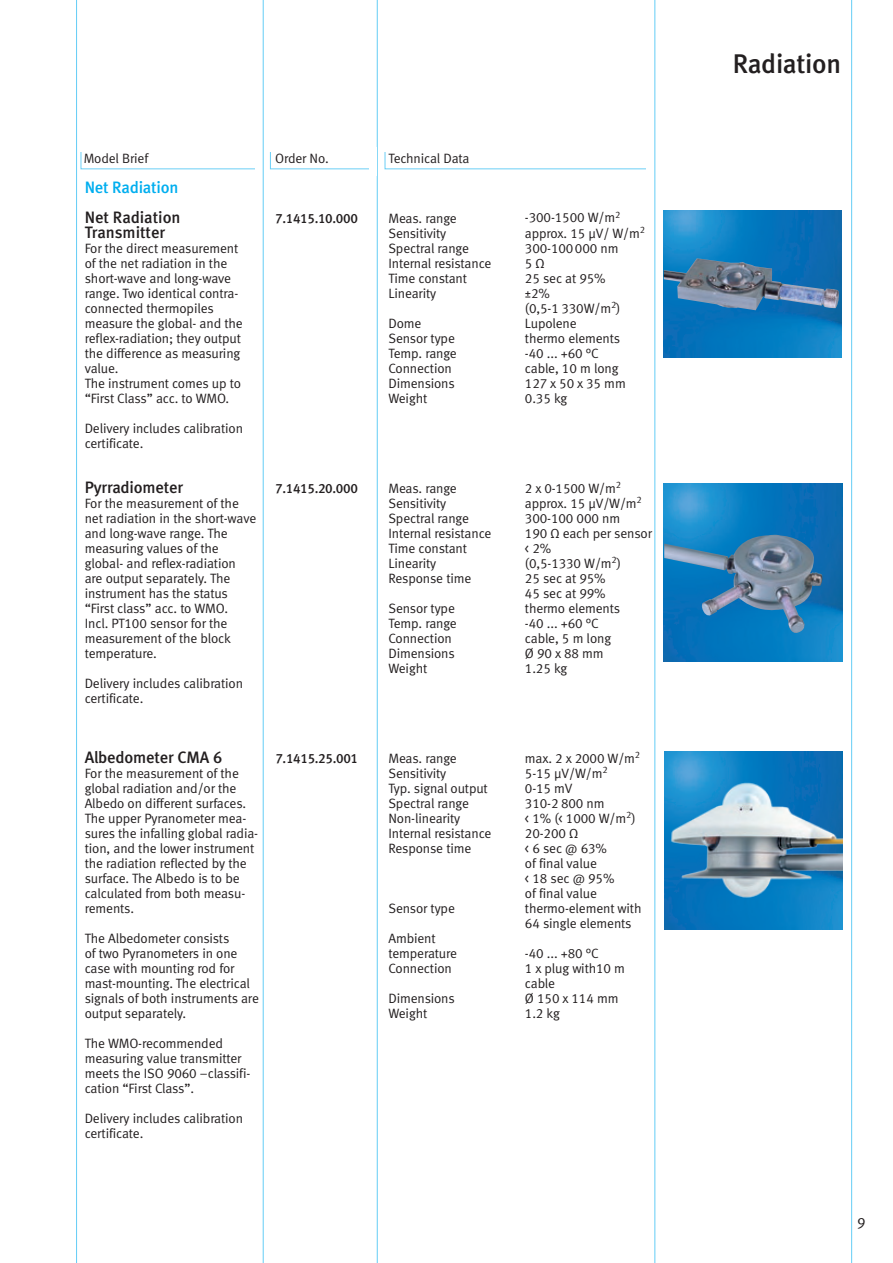
<style>
.page{position:relative;width:893px;height:1263px;background:#fff}
.page>*{position:absolute;margin:0;border:0;box-sizing:border-box;transform-origin:0 0}
.t1{font:27px "Meta Medium LF";letter-spacing:-.01em;color:#231f20}
.t2{font:16.5px/15px "Meta Medium LF";letter-spacing:-.01em;color:#231f20}
.t3{font:16.5px "Meta Medium LF";letter-spacing:-.01em;color:#00aeef}
.t4{font:15px "Meta Normal LF";color:#231f20}
.t5{font:13.5px/15px "Meta Normal LF";letter-spacing:-.01em;color:#231f20}
.t6{font:13.5px "Meta Medium LF";letter-spacing:-.025em;color:#231f20}
.s1{font-family:"Meta Normal Expert"}
</style>
<div class="page">
<div style="left:81px;top:149px;width:181px;height:20px;border:1px solid #6bcff6"></div>
<div style="left:79px;top:146px;width:185px;height:5px;background:#fff"></div>
<div style="left:256px;top:149px;width:11px;height:28px;background:#fff"></div>
<div style="left:270px;top:149px;width:102px;height:20px;border:1px solid #6bcff6"></div>
<div style="left:268px;top:146px;width:186px;height:5px;background:#fff"></div>
<hr style="left:76px;top:0;width:1px;height:1263px;background:#6bcff6">
<hr style="left:263px;top:0;width:1px;height:1263px;background:#6bcff6">
<hr style="left:654px;top:0;width:1px;height:1263px;background:#6bcff6">
<hr style="left:851px;top:0;width:1px;height:1263px;background:#6bcff6">
<hr style="left:377px;top:0;width:1px;height:1263px;background:#6bcff6">
<div style="left:369px;top:148px;width:7px;height:28px;background:#fff"></div>
<div style="left:385px;top:149px;width:265px;height:20px;border:1px solid #6bcff6"></div>
<div style="left:383px;top:146px;width:266px;height:5px;background:#fff"></div>
<div style="left:647px;top:145px;width:6px;height:28px;background:#fff"></div>
<img style="left:663px;top:210px;width:179px;height:147px">
<img style="left:664px;top:258px;width:176px;height:52px">
<img style="left:664px;top:483px;width:179px;height:179px">
<img style="left:664px;top:535px;width:160px;height:100px">
<img style="left:664px;top:751px;width:179px;height:179px">
<img style="left:667px;top:779px;width:176px;height:120px">
<p class="t5" style="left:84px;top:150px;width:66px">Model Brief</p>
<p class="t5" style="left:275px;top:150px;width:55px">Order No.</p>
<p class="t5" style="left:388px;top:150px;width:83px">Technical Data</p>
<p class="t3" style="left:85px;top:177px;width:95px">Net Radiation</p>
<p class="t2" style="left:85px;top:209px;width:97px">Net Radiation<br>Transmitter</p>
<p class="t5" style="left:85px;top:240px;width:159px">For the direct measurement of the net radiation in the short-wave and long-wave range. Two identical contra&shy;connected thermopiles measure the global- and the reflex-radiation; they output the difference as measuring value.<br>The instrument comes up to “First Class” acc. to WMO.</p>
<p class="t5" style="left:85px;top:420px;width:160px">Delivery includes calibration certificate.</p>
<p class="t2" style="left:85px;top:479px;width:100px">Pyrradiometer</p>
<p class="t5" style="left:85px;top:495px;width:173px">For the measurement of the net radiation in the short-wave and long-wave range. The measuring values of the global- and reflex-radiation are output separately. The instrument has the status “First class” acc. to WMO.<br>Incl. PT100 sensor for the measurement of the block temperature.</p>
<p class="t5" style="left:85px;top:675px;width:160px">Delivery includes calibration certificate.</p>
<p class="t5" style="left:388px;top:210px;width:104px">Meas. range<br>Sensitivity<br>Spectral range<br>Internal resistance<br>Time constant<br>Linearity</p>
<p class="t5" style="left:388px;top:315px;width:70px">Dome<br>Sensor type<br>Temp. range<br>Connection<br>Dimensions<br>Weight</p>
<p class="t6" style="left:275px;top:210px;width:84px">7.1415.10.000</p>
<p class="t5" style="left:388px;top:480px;width:104px">Meas. range<br>Sensitivity<br>Spectral range<br>Internal resistance<br>Time constant<br>Linearity<br>Response time</p>
<p class="t5" style="left:388px;top:600px;width:70px">Sensor type<br>Temp. range<br>Connection<br>Dimensions<br>Weight</p>
<p class="t6" style="left:275px;top:480px;width:84px">7.1415.20.000</p>
<p class="t2" style="left:85px;top:749px;width:139px">Albedometer CMA 6</p>
<p class="t5" style="left:85px;top:765px;width:175px">For the measurement of the global radiation and/or the<br>Albedo on different surfaces.<br>The upper Pyranometer mea&shy;sures the infalling global radia&shy;tion, and the lower instrument the radiation reflected by the surface. The Albedo is to be calculated from both measu&shy;rements.</p>
<p class="t5" style="left:85px;top:930px;width:176px">The Albedometer consists<br>of two Pyranometers in one case with mounting rod for mast-mounting. The electrical signals of both instruments are output separately.</p>
<p class="t5" style="left:85px;top:1035px;width:167px">The WMO-recommended measuring value transmitter meets the ISO 9060 –classifi&shy;cation “First Class”.</p>
<p class="t5" style="left:85px;top:1110px;width:160px">Delivery includes calibration certificate.</p>
<p class="t6" style="left:275px;top:750px;width:84px">7.1415.25.001</p>
<p class="t5" style="left:388px;top:750px;width:104px">Meas. range<br>Sensitivity<br>Typ. signal output<br>Spectral range<br>Non-linearity<br>Internal resistance<br>Response time</p>
<p class="t5" style="left:388px;top:900px;width:68px">Sensor type</p>
<p class="t5" style="left:388px;top:930px;width:70px">Ambient temperature<br>Connection</p>
<p class="t5" style="left:388px;top:990px;width:68px">Dimensions<br>Weight</p>
<p class="t5" style="left:525px;top:210px;width:122px">-300-1500 W/m<sup>2 </sup>approx. 15 µV/ W/m<sup>2<br></sup>300-100000 nm<br>5 <span class="s1">T<br></span>25 sec at 95%<br>±2%<br>(0,5-1 330W/m<sup>2</sup>)<br>Lupolene<br>thermo elements<br>-40 ... +60 °C<br>cable, 10 m long<br>127 x 50 x 35 mm<br>0.35 kg</p>
<p class="t5" style="left:525px;top:480px;width:128px">2 x 0-1500 W/m<sup>2 </sup>approx. 15 µV/W/m<sup>2<br></sup>300-100 000 nm<br>190 <span class="s1">T</span> each per sensor &lt; 2%<br>(0,5-1330 W/m<sup>2</sup>)<br>25 sec at 95%<br>45 sec at 99%<br>thermo elements<br>-40 ... +60 °C<br>cable, 5 m long<br>Ø 90 x 88 mm<br>1.25 kg</p>
<p class="t5" style="left:525px;top:750px;width:118px">max. 2 x 2000 W/m<sup>2<br></sup>5-15 µV/W/m<sup>2<br></sup>0-15 mV<br>310-2 800 nm<br>&lt; 1% (&lt; 1000 W/m<sup>2</sup>)<br>20-200 <span class="s1">T<br></span>&lt; 6 sec @ 63%<br>of final value<br>&lt; 18 sec @ 95%<br>of final value thermo-element with<br>64 single elements</p>
<p class="t5" style="left:525px;top:945px;width:102px">-40 ... +80 °C<br>1 x plug with10 m cable<br>Ø 150 x 114 mm<br>1.2 kg</p>
<h1 class="t1" style="left:733px;top:48px;width:110px">Radiation</h1>
<p class="t4" style="left:857px;top:1214px;width:10px">9</p>
</div>
